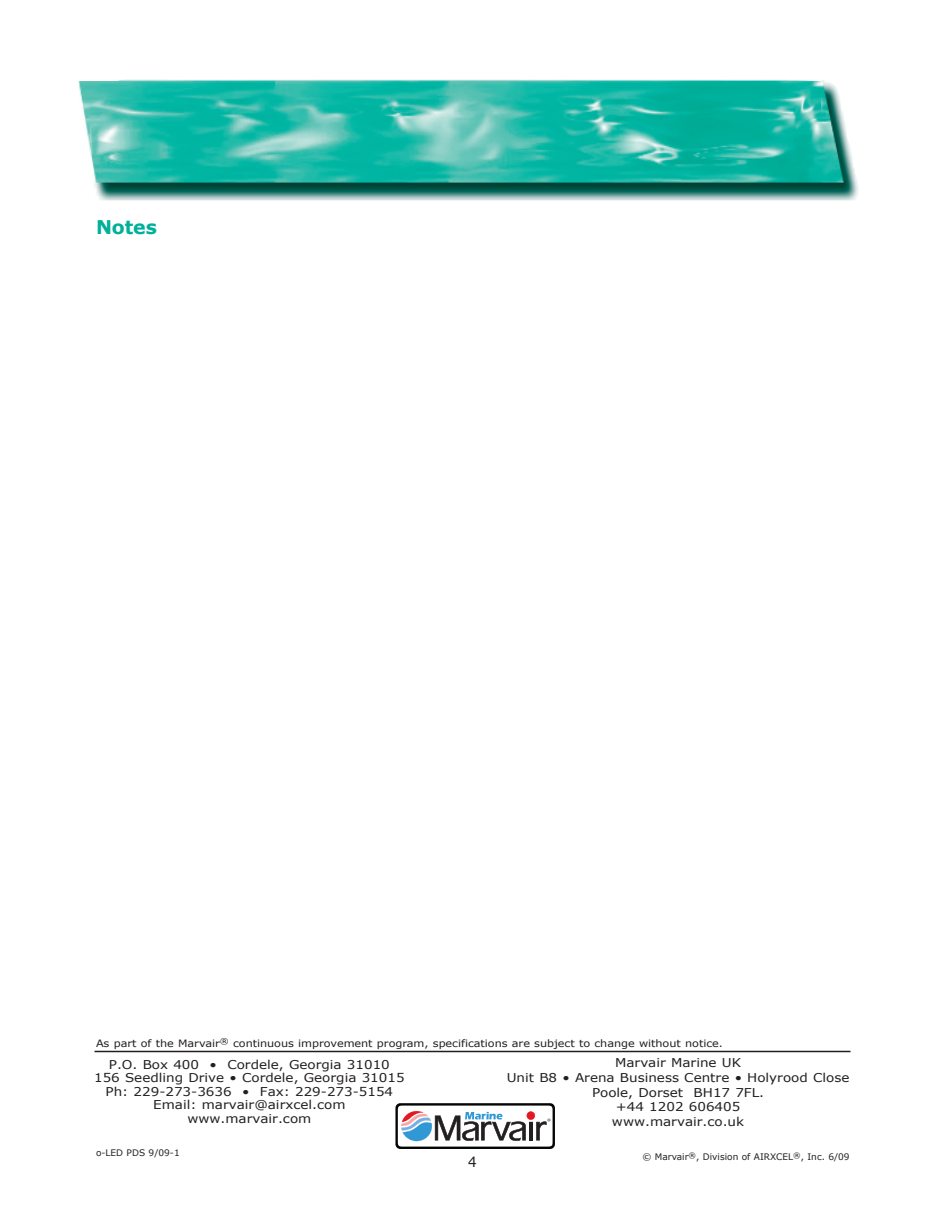
<style>
.page{position:relative;width:945px;height:1215px;background:#fff}
.page>*{position:absolute;margin:0;border:0;box-sizing:border-box;transform-origin:0 0}
.t1{font:700 18.9px "Verdana";letter-spacing:-.005em;color:#00b09b}
.t2{font:14.1px "Verdana";color:#231f20;scale:.95 1}
.t3{font:12.15px/13.5px "Verdana";color:#231f20;text-align:center;scale:1.11 1}
.t4{font:10.2px "Verdana";letter-spacing:-.005em;color:#231f20;scale:1.11 1}
.t5{font:9px "Verdana";color:#231f20}
</style>
<div class="page">
<img style="left:78px;top:79px;width:781px;height:121px">
<hr style="left:94px;top:1051px;width:756px;height:1px;background:#231f20">
<svg style="left:395px;top:1103px;width:160px;height:46px"></svg>
<h1 class="t1" style="left:96px;top:215px;width:62px">Notes</h1>
<p class="t4" style="left:96px;top:1036px;width:566px">As part of the Marvair<sup>®</sup> continuous improvement program, specifications are subject to change without notice.</p>
<p class="t3" style="left:94px;top:1057px;width:281px">P.O. Box 400 • Cordele, Georgia 31010<br>156 Seedling Drive • Cordele, Georgia 31015<br>Ph: 229-273-3636 • Fax: 229-273-5154<br>Email: marvair@airxcel.com www.marvair.com</p>
<p class="t5" style="left:96px;top:1147px;width:85px">o-LED PDS 9/09-1</p>
<p class="t2" style="left:468px;top:1153px;width:11px">4</p>
<p class="t3" style="left:507px;top:1055px;width:310px;line-height:14.5px">Marvair Marine UK<br>Unit B8 • Arena Business Centre • Holyrood Close<br>Poole, Dorset BH17 7FL.<br>+44 1202 606405<br>www.marvair.co.uk</p>
<p class="t5" style="left:642px;top:1151px;width:209px">© Marvair<sup>®</sup>, Division of AIRXCEL<sup>®</sup>, Inc. 6/09</p>
</div>
